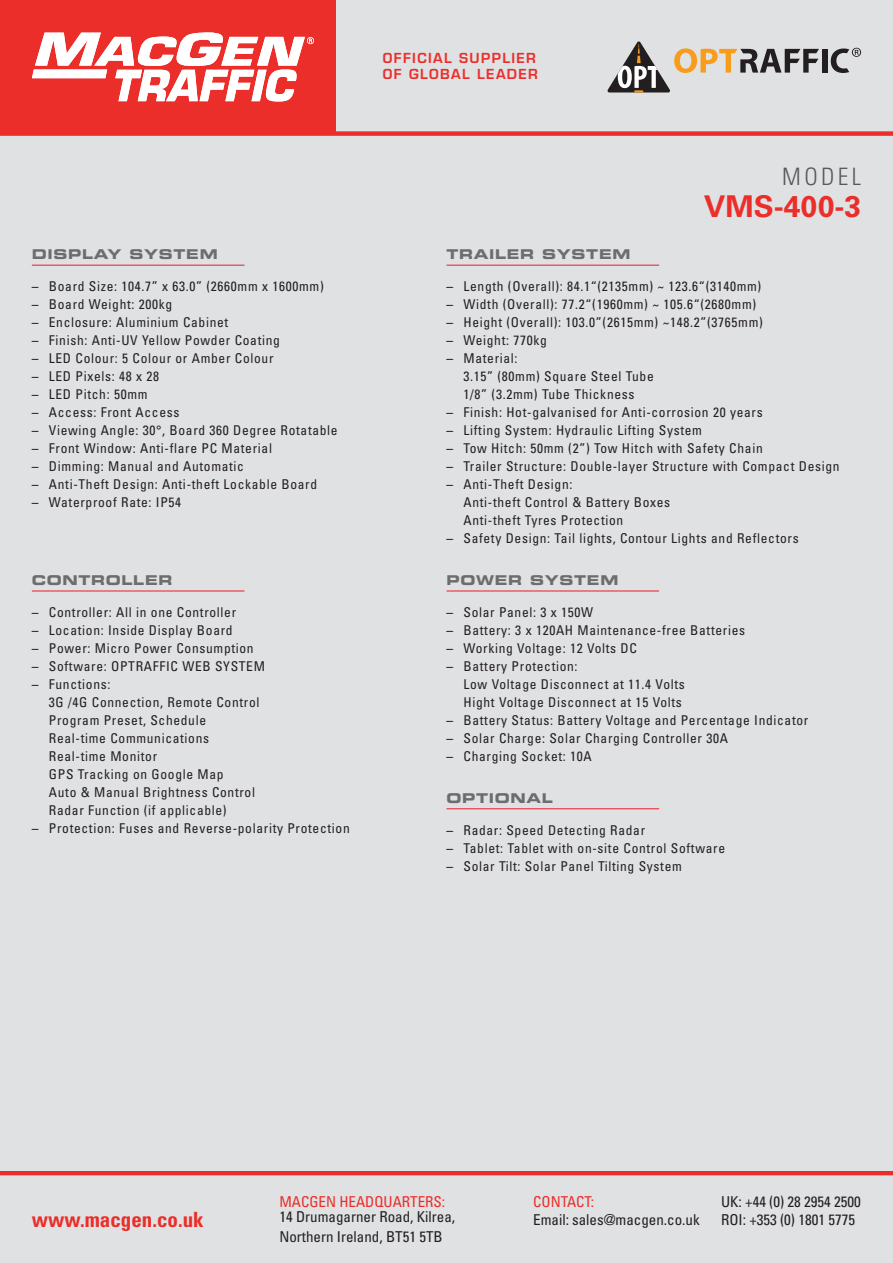
<style>
.page{position:relative;width:893px;height:1263px;background:#fff}
.page>*{position:absolute;margin:0;border:0;box-sizing:border-box;transform-origin:0 0}
.t1{font:700 30px "Univers LT Std";color:#eb2e2a}
.t2{font:300 condensed 24px "Univers LT Std";letter-spacing:.14em;color:#57585a}
.t3{font:700 condensed 21px "Univers LT Std";color:#eb2e2a}
.t4{font:condensed 15px/19.2px "Univers LT Std";color:#231f20}
.t5{font:condensed 15px "Univers LT Std";color:#eb2e2a}
.t6{font:condensed 13.5px/18px "Univers LT Std";letter-spacing:.05em;color:#231f20}
.t7{font:13.5px "Eurostile LT Std Bold Ex 2";letter-spacing:.05em;color:#6d6c6e}
.t8{font:600 13.5px/16.2px "Eurostile LT Std";letter-spacing:.1em;color:#eb2e2a}
.s1{font-stretch:normal}
</style>
<div class="page">
<div style="left:336px;top:0;width:557px;height:131px;background:#e0e1e3"></div>
<div style="left:822px;top:49px;width:5px;height:24px;background:#231f20"></div>
<svg style="left:831px;top:48px;width:30px;height:25px"></svg>
<svg style="left:607px;top:41px;width:212px;height:51px"></svg>
<div style="left:0;top:0;width:336px;height:134px;background:#eb2e2a"></div>
<svg style="left:32px;top:32px;width:282px;height:69px"></svg>
<div style="left:0;top:1175px;width:893px;height:88px;background:#e0e1e3"></div>
<hr style="left:0;top:1171px;width:893px;height:4px;background:#eb2e2a">
<div style="left:0;top:136px;width:893px;height:1035px;background:#e0e1e3"></div>
<div style="left:0;top:131px;width:893px;height:5px;background:#eb2e2a"></div>
<hr style="left:32px;top:265px;width:212px;height:1px;background:#ea1c2c">
<hr style="left:446px;top:265px;width:213px;height:1px;background:#ea1c2c">
<hr style="left:32px;top:591px;width:212px;height:1px;background:#ea1c2c">
<hr style="left:446px;top:591px;width:213px;height:1px;background:#ea1c2c">
<hr style="left:446px;top:808px;width:213px;height:1px;background:#ea1c2c">
<p class="t8" style="left:383px;top:50px;width:157px">OFFICIAL SUPPLIER<br>OF GLOBAL LEADER</p>
<p class="t7" style="left:32px;top:245px;width:187px">DISPLAY SYSTEM</p>
<p class="t6" style="left:32px;top:277px;width:293px"><span class="s1">–</span> Board Size: 104.7” x 63.0” (2660mm x 1600mm)</p>
<p class="t6" style="left:32px;top:295px;width:142px"><span class="s1">–</span> Board Weight: 200kg</p>
<p class="t6" style="left:32px;top:313px;width:198px"><span class="s1">–</span> Enclosure: Aluminium Cabinet</p>
<p class="t6" style="left:32px;top:331px;width:250px"><span class="s1">–</span> Finish: Anti-UV Yellow Powder Coating</p>
<p class="t6" style="left:32px;top:349px;width:243px"><span class="s1">–</span> LED Colour: 5 Colour or Amber Colour</p>
<p class="t6" style="left:32px;top:367px;width:129px"><span class="s1">–</span> LED Pixels: 48 x 28</p>
<p class="t6" style="left:32px;top:385px;width:117px"><span class="s1">–</span> LED Pitch: 50mm</p>
<p class="t6" style="left:32px;top:403px;width:149px"><span class="s1">–</span> Access: Front Access</p>
<p class="t6" style="left:32px;top:421px;width:307px"><span class="s1">–</span> Viewing Angle: 30°, Board 360 Degree Rotatable</p>
<p class="t6" style="left:32px;top:439px;width:242px"><span class="s1">–</span> Front Window: Anti-flare PC Material</p>
<p class="t6" style="left:32px;top:457px;width:214px"><span class="s1">–</span> Dimming: Manual and Automatic</p>
<p class="t6" style="left:32px;top:475px;width:287px"><span class="s1">–</span> Anti-Theft Design: Anti-theft Lockable Board</p>
<p class="t6" style="left:32px;top:493px;width:151px"><span class="s1">–</span> Waterproof Rate: IP54</p>
<p class="t7" style="left:32px;top:571px;width:142px">CONTROLLER</p>
<p class="t6" style="left:32px;top:603px;width:206px"><span class="s1">–</span> Controller: All in one Controller</p>
<p class="t6" style="left:32px;top:621px;width:202px"><span class="s1">–</span> Location: Inside Display Board</p>
<p class="t6" style="left:32px;top:639px;width:223px"><span class="s1">–</span> Power: Micro Power Consumption</p>
<p class="t6" style="left:32px;top:657px;width:235px"><span class="s1">–</span> Software: OPTRAFFIC WEB SYSTEM</p>
<p class="t6" style="left:49px;top:675px;width:212px;text-indent:-17px"><span class="s1">–</span> Functions:<br>3G /4G Connection, Remote Control<br>Program Preset, Schedule<br>Real-time Communications<br>Real-time Monitor<br>GPS Tracking on Google Map<br>Auto &amp; Manual Brightness Control<br>Radar Function (if applicable)</p>
<p class="t6" style="left:32px;top:819px;width:319px"><span class="s1">–</span> Protection: Fuses and Reverse-polarity Protection</p>
<p class="t7" style="left:446px;top:245px;width:185px">TRAILER SYSTEM</p>
<h2 class="t2" style="left:782px;top:162px;width:80px">MODEL</h2>
<h1 class="t1" style="left:704px;top:189px;width:159px">VMS-400-3</h1>
<p class="t6" style="left:446px;top:277px;width:316px"><span class="s1">–</span> Length (Overall): 84.1“(2135mm) ~ 123.6“(3140mm)</p>
<p class="t6" style="left:446px;top:295px;width:311px"><span class="s1">–</span> Width (Overall): 77.2“(1960mm) ~ 105.6“(2680mm)</p>
<p class="t6" style="left:446px;top:313px;width:318px"><span class="s1">–</span> Height (Overall): 103.0”(2615mm) ~148.2”(3765mm)</p>
<p class="t6" style="left:446px;top:331px;width:102px"><span class="s1">–</span> Weight: 770kg</p>
<p class="t6" style="left:463px;top:349px;width:192px;text-indent:-17px"><span class="s1">–</span> Material:<br>3.15” (80mm) Square Steel Tube<br>1/8” (3.2mm) Tube Thickness</p>
<p class="t6" style="left:446px;top:403px;width:318px"><span class="s1">–</span> Finish: Hot-galvanised for Anti-corrosion 20 years</p>
<p class="t6" style="left:446px;top:421px;width:257px"><span class="s1">–</span> Lifting System: Hydraulic Lifting System</p>
<p class="t6" style="left:446px;top:439px;width:318px"><span class="s1">–</span> Tow Hitch: 50mm (2”) Tow Hitch with Safety Chain</p>
<p class="t6" style="left:446px;top:457px;width:395px"><span class="s1">–</span> Trailer Structure: Double-layer Structure with Compact Design</p>
<p class="t6" style="left:463px;top:475px;width:208px;text-indent:-17px"><span class="s1">–</span> Anti-Theft Design:<br>Anti-theft Control &amp; Battery Boxes<br>Anti-theft Tyres Protection</p>
<p class="t6" style="left:446px;top:529px;width:354px"><span class="s1">–</span> Safety Design: Tail lights, Contour Lights and Reflectors</p>
<p class="t7" style="left:446px;top:571px;width:173px">POWER SYSTEM</p>
<p class="t6" style="left:446px;top:603px;width:148px"><span class="s1">–</span> Solar Panel: 3 x 150W</p>
<p class="t6" style="left:446px;top:621px;width:300px"><span class="s1">–</span> Battery: 3 x 120AH Maintenance-free Batteries</p>
<p class="t6" style="left:446px;top:639px;width:192px"><span class="s1">–</span> Working Voltage: 12 Volts DC</p>
<p class="t6" style="left:463px;top:657px;width:223px;text-indent:-17px"><span class="s1">–</span> Battery Protection:<br>Low Voltage Disconnect at 11.4 Volts<br>Hight Voltage Disconnect at 15 Volts</p>
<p class="t6" style="left:446px;top:711px;width:363px"><span class="s1">–</span> Battery Status: Battery Voltage and Percentage Indicator</p>
<p class="t6" style="left:446px;top:729px;width:283px"><span class="s1">–</span> Solar Charge: Solar Charging Controller 30A</p>
<p class="t6" style="left:446px;top:747px;width:147px"><span class="s1">–</span> Charging Socket: 10A</p>
<p class="t7" style="left:446px;top:789px;width:108px">OPTIONAL</p>
<p class="t6" style="left:446px;top:821px;width:200px"><span class="s1">–</span> Radar: Speed Detecting Radar</p>
<p class="t6" style="left:446px;top:839px;width:280px"><span class="s1">–</span> Tablet: Tablet with on-site Control Software</p>
<p class="t6" style="left:446px;top:857px;width:237px"><span class="s1">–</span> Solar Tilt: Solar Panel Tilting System</p>
<h3 class="t3" style="left:32px;top:1206px;width:173px">www.macgen.co.uk</h3>
<p class="t5" style="left:279px;top:1192px;width:167px">MACGEN HEADQUARTERS:</p>
<p class="t4" style="left:279px;top:1207px;width:177px">14 Drumagarner Road, Kilrea,<br>Northern Ireland, BT51 5TB</p>
<p class="t5" style="left:533px;top:1192px;width:62px">CONTACT:</p>
<p class="t4" style="left:533px;top:1210px;width:168px">Email: sales@macgen.co.uk</p>
<p class="t4" style="left:721px;top:1193px;width:141px;line-height:18px">UK: +44 (0) 28 2954 2500<br>ROI: +353 (0) 1801 5775</p>
</div>
